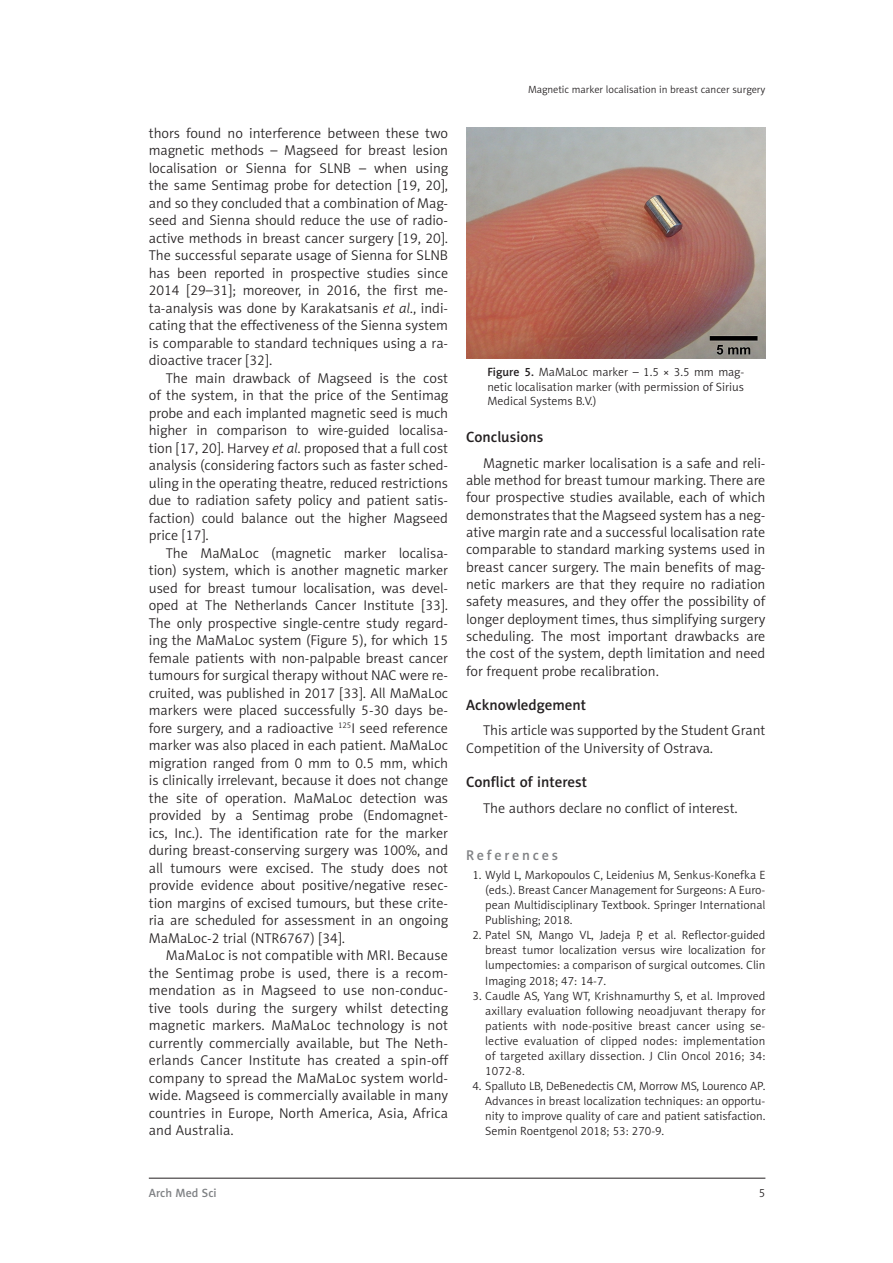
<style>
.page{position:relative;width:893px;height:1263px;background:#fff}
.page>*{position:absolute;margin:0;border:0;box-sizing:border-box;transform-origin:0 0}
.srodtytul_1{font:15px "Naomi Sans EFN Medium";color:#231f20}
.tekst{font:14.25px/17.5px "Naomi Sans EFN Light";color:#231f20;text-align:justify}
.pism{font:14.25px "Naomi Sans EFN Medium";letter-spacing:.195em;color:#808285}
.podpis_tab_ryc{font:12px/15.1px "Naomi Sans EFN Light";color:#231f20;text-align:justify}
.t1{font:12px "Naomi Sans EFN Medium";color:#808285}
.t2{font:10.5px "Naomi Sans EFN Light";color:#231f20}
.s1{font-style:italic}
.s2{font-family:"Naomi Sans EFN Medium"}
</style>
<div class="page">
<hr style="left:149px;top:1178px;width:616px;height:1px;background:#231f20">
<img style="left:466px;top:128px;width:299px;height:230px">
<p class="tekst" style="left:149px;top:124px;width:301px">thors found no interference between these two magnetic methods – Magseed for breast lesion localisation or Sienna for SLNB – when using the same Sentimag probe for detection [19, 20], and so they concluded that a combination of Mag&shy;seed and Sienna should reduce the use of radio&shy;active methods in breast cancer surgery [19, 20].<br>The successful separate usage of Sienna for SLNB has been reported in prospective studies since 2014 [29–31]; moreover, in 2016, the first me&shy;ta-analysis was done by Karakatsanis <span class="s1">et al</span>., indi&shy;cating that the effectiveness of the Sienna system is comparable to standard techniques using a ra&shy;dioactive tracer [32].</p>
<p class="tekst" style="left:149px;top:369px;width:301px;text-indent:17px">The main drawback of Magseed is the cost of the system, in that the price of the Sentimag probe and each implanted magnetic seed is much higher in comparison to wire-guided localisa&shy;tion [17, 20]. Harvey <span class="s1">et al</span>. proposed that a full cost analysis (considering factors such as faster sched&shy;uling in the operating theatre, reduced restrictions due to radiation safety policy and patient satis&shy;faction) could balance out the higher Magseed price [17].</p>
<p class="tekst" style="left:149px;top:544px;width:301px;text-indent:17px">The MaMaLoc (magnetic marker localisa&shy;tion) system, which is another magnetic marker used for breast tumour localisation, was devel&shy;oped at The Netherlands Cancer Institute [33].<br>The only prospective single-centre study regard&shy;ing the MaMaLoc system (Figure 5), for which 15 female patients with non-palpable breast cancer tumours for surgical therapy without NAC were re&shy;cruited, was published in 2017 [33]. All MaMaLoc markers were placed successfully 5-30 days be&shy;fore surgery, and a radioactive <sup>125</sup>I seed reference marker was also placed in each patient. MaMaLoc migration ranged from 0 mm to 0.5 mm, which is clinically irrelevant, because it does not change the site of operation. MaMaLoc detection was provided by a Sentimag probe (Endomagnet&shy;ics, Inc.). The identification rate for the marker during breast-conserving surgery was 100%, and all tumours were excised. The study does not provide evidence about positive/negative resec&shy;tion margins of excised tumours, but these crite&shy;ria are scheduled for assessment in an ongoing MaMaLoc-2 trial (NTR6767) [34].</p>
<p class="tekst" style="left:149px;top:947px;width:301px;text-indent:17px">MaMaLoc is not compatible with MRI. Because the Sentimag probe is used, there is a recom&shy;mendation as in Magseed to use non-conduc&shy;tive tools during the surgery whilst detecting magnetic markers. MaMaLoc technology is not currently commercially available, but The Neth&shy;erlands Cancer Institute has created a spin-off company to spread the MaMaLoc system world&shy;wide. Magseed is commercially available in many countries in Europe, North America, Asia, Africa and Australia.</p>
<p class="t2" style="left:528px;top:83px;width:239px">Magnetic marker localisation in breast cancer surgery</p>
<p class="podpis_tab_ryc" style="left:487px;top:365px;width:258px;line-height:14.4px"><span class="s2">Figure 5.</span> MaMaLoc marker – 1.5 × 3.5 mm mag&shy;netic localisation marker (with permission of Sirius Medical Systems B.V.)</p>
<p class="srodtytul_1" style="left:466px;top:428px;width:79px">Conclusions</p>
<p class="tekst" style="left:466px;top:454px;width:301px;text-indent:17px">Magnetic marker localisation is a safe and reli&shy;able method for breast tumour marking. There are four prospective studies available, each of which demonstrates that the Magseed system has a neg&shy;ative margin rate and a successful localisation rate comparable to standard marking systems used in breast cancer surgery. The main benefits of mag&shy;netic markers are that they require no radiation safety measures, and they offer the possibility of longer deployment times, thus simplifying surgery scheduling. The most important drawbacks are the cost of the system, depth limitation and need for frequent probe recalibration.</p>
<p class="srodtytul_1" style="left:466px;top:695px;width:121px">Acknowledgement</p>
<p class="tekst" style="left:466px;top:722px;width:301px;text-indent:17px">This article was supported by the Student Grant<br>Competition of the University of Ostrava.</p>
<p class="srodtytul_1" style="left:466px;top:773px;width:123px">Conflict of interest</p>
<p class="tekst" style="left:483px;top:799px;width:256px">The authors declare no conflict of interest.</p>
<p class="pism" style="left:466px;top:846px;width:94px">References</p>
<p class="podpis_tab_ryc" style="left:485px;top:867px;width:282px;text-indent:-13px">1. Wyld L, Markopoulos C, Leidenius M, Senkus-Konefka E (eds.). Breast Cancer Management for Surgeons: A Euro&shy;pean Multidisciplinary Textbook. Springer International Publishing; 2018.</p>
<p class="podpis_tab_ryc" style="left:485px;top:928px;width:282px;text-indent:-13px">2. Patel SN, Mango VL, Jadeja P, et al. Reflector-guided breast tumor localization versus wire localization for lumpectomies: a comparison of surgical outcomes. Clin Imaging 2018; 47: 14-7.</p>
<p class="podpis_tab_ryc" style="left:485px;top:988px;width:282px;text-indent:-13px">3. Caudle AS, Yang WT, Krishnamurthy S, et al. Improved axillary evaluation following neoadjuvant therapy for patients with node-positive breast cancer using se&shy;lective evaluation of clipped nodes: implementation of targeted axillary dissection. J Clin Oncol 2016; 34:<br>1072-8.</p>
<p class="podpis_tab_ryc" style="left:485px;top:1078px;width:282px;text-indent:-13px">4. Spalluto LB, DeBenedectis CM, Morrow MS, Lourenco AP.<br>Advances in breast localization techniques: an opportu&shy;nity to improve quality of care and patient satisfaction.<br>Semin Roentgenol 2018; 53: 270-9.</p>
<p class="t1" style="left:149px;top:1186px;width:69px">Arch Med Sci</p>
<p class="podpis_tab_ryc" style="left:759px;top:1186px;width:8px">5</p>
</div>
